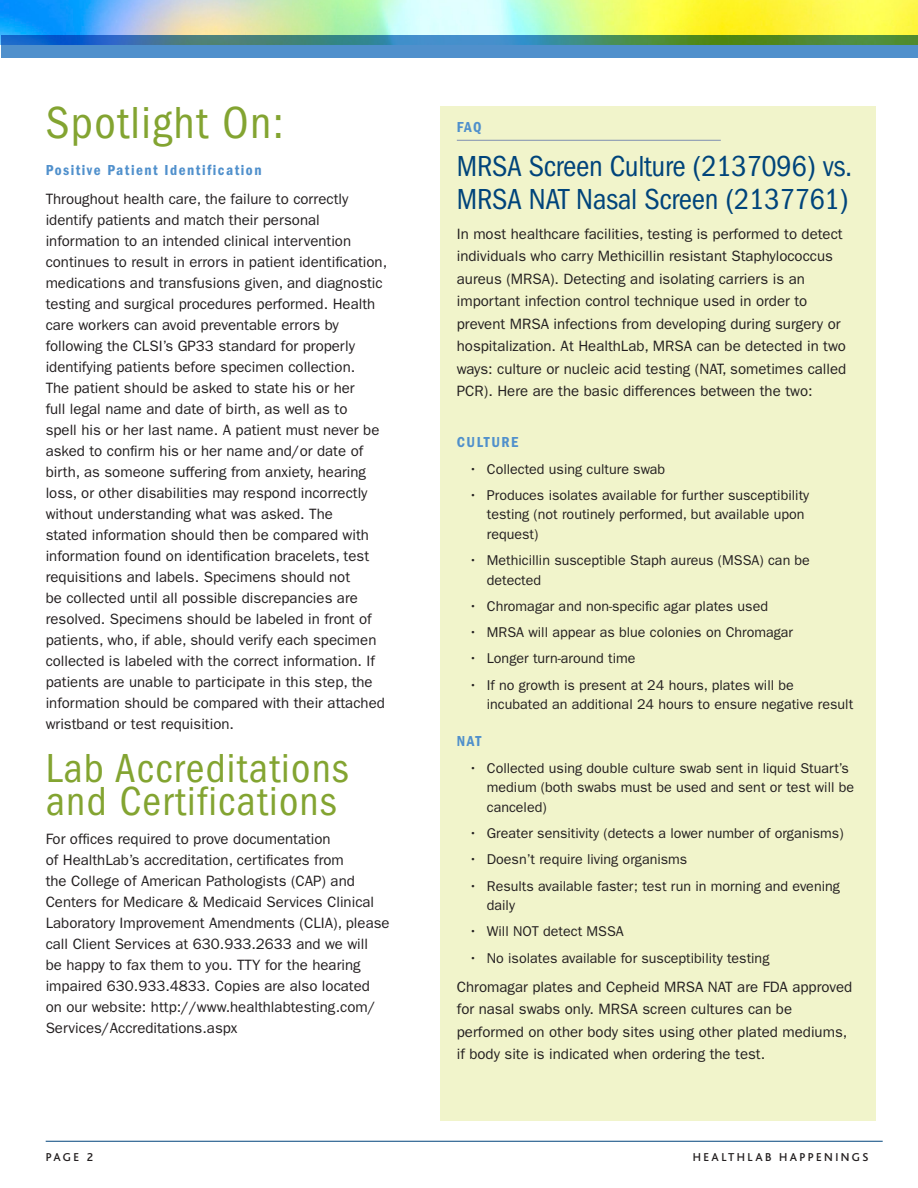
<style>
.page{position:relative;width:918px;height:1188px;background:#fff}
.page>*{position:absolute;margin:0;border:0;box-sizing:border-box;transform-origin:0 0}
.t1{font:condensed 46.5px "ITC Franklin Gothic Std";letter-spacing:.03em;color:#83a431}
.t2{font:condensed 42px/33px "ITC Franklin Gothic Std";letter-spacing:.03em;color:#83a431}
.heading{font:condensed 30px/33px "ITC Franklin Gothic Std";letter-spacing:-.01em;color:#00447b}
.t3{font:15px/21px "ITC Franklin Gothic Std";color:#231f20}
.section_head{font:15px "ITC Franklin Gothic Std Dm Cd";letter-spacing:.1em;color:#5090cc}
.t4{font:14.25px/19.5px "ITC Franklin Gothic Std";color:#231f20}
.t5{font:500 12px "Bliss";letter-spacing:.2em;color:#231f20}
</style>
<div class="page">
<img style="left:1px;top:0;width:917px;height:36px">
<svg style="left:1px;top:36px;width:917px;height:22px;background:#498aab"></svg>
<hr style="left:46px;top:1141px;width:837px;height:1px;background:#00447b">
<div style="left:440px;top:106px;width:435px;height:1015px;background:#f1f4cb"></div>
<hr style="left:457px;top:140px;width:264px;height:1px;background:#7f8eb1">
<p class="t1" style="left:46px;top:96px;width:240px">Spotlight On:</p>
<p class="section_head" style="left:46px;top:162px;width:217px">Positive Patient Identification</p>
<p class="t3" style="left:46px;top:189px;width:343px">Throughout health care, the failure to correctly identify patients and match their personal information to an intended clinical intervention continues to result in errors in patient identification, medications and transfusions given, and diagnostic testing and surgical procedures performed. Health care workers can avoid preventable errors by following the CLSI’s GP33 standard for properly identifying patients before specimen collection.<br>The patient should be asked to state his or her<br>full legal name and date of birth, as well as to<br>spell his or her last name. A patient must never be asked to confirm his or her name and/or date of birth, as someone suffering from anxiety, hearing loss, or other disabilities may respond incorrectly without understanding what was asked. The<br>stated information should then be compared with information found on identification bracelets, test requisitions and labels. Specimens should not<br>be collected until all possible discrepancies are resolved. Specimens should be labeled in front of patients, who, if able, should verify each specimen collected is labeled with the correct information. If patients are unable to participate in this step, the information should be compared with their attached wristband or test requisition.</p>
<p class="t2" style="left:46px;top:752px;width:305px">Lab Accreditations and Certifications</p>
<p class="t3" style="left:46px;top:828px;width:345px">For offices required to prove documentation<br>of HealthLab’s accreditation, certificates from<br>the College of American Pathologists (CAP) and Centers for Medicare &amp; Medicaid Services Clinical Laboratory Improvement Amendments (CLIA), please call Client Services at 630.933.2633 and we will<br>be happy to fax them to you. TTY for the hearing impaired 630.933.4833. Copies are also located on our website: http://www.healthlabtesting.com/ Services/Accreditations.aspx</p>
<p class="section_head" style="left:457px;top:118px;width:26px">FAQ</p>
<p class="heading" style="left:457px;top:150px;width:397px">MRSA Screen Culture (2137096) vs.<br>MRSA NAT Nasal Screen (2137761)</p>
<p class="t3" style="left:457px;top:223px;width:391px;line-height:22.5px">In most healthcare facilities, testing is performed to detect individuals who carry Methicillin resistant Staphylococcus aureus (MRSA). Detecting and isolating carriers is an important infection control technique used in order to prevent MRSA infections from developing during surgery or hospitalization. At HealthLab, MRSA can be detected in two ways: culture or nucleic acid testing (NAT, sometimes called PCR). Here are the basic differences between the two:</p>
<p class="section_head" style="left:457px;top:433px;width:63px">CULTURE</p>
<p class="t4" style="left:469px;top:459px;width:198px">• Collected using culture swab</p>
<p class="t4" style="left:487px;top:485px;width:324px;text-indent:-18px">• Produces isolates available for further susceptibility testing (not routinely performed, but available upon request)</p>
<p class="t4" style="left:487px;top:551px;width:325px;text-indent:-18px">• Methicillin susceptible Staph aureus (MSSA) can be detected</p>
<p class="t4" style="left:469px;top:596px;width:301px">• Chromagar and non-specific agar plates used</p>
<p class="t4" style="left:469px;top:623px;width:326px">• MRSA will appear as blue colonies on Chromagar</p>
<p class="t4" style="left:469px;top:649px;width:168px">• Longer turn-around time</p>
<p class="t4" style="left:487px;top:675px;width:368px;text-indent:-18px">• If no growth is present at 24 hours, plates will be incubated an additional 24 hours to ensure negative result</p>
<p class="section_head" style="left:457px;top:732px;width:26px">NAT</p>
<p class="t4" style="left:487px;top:758px;width:369px;text-indent:-18px">• Collected using double culture swab sent in liquid Stuart’s medium (both swabs must be used and sent or test will be canceled)</p>
<p class="t4" style="left:469px;top:824px;width:376px">• Greater sensitivity (detects a lower number of organisms)</p>
<p class="t4" style="left:469px;top:850px;width:220px">• Doesn’t require living organisms</p>
<p class="t4" style="left:487px;top:876px;width:355px;text-indent:-18px">• Results available faster; test run in morning and evening daily</p>
<p class="t4" style="left:469px;top:922px;width:157px">• Will NOT detect MSSA</p>
<p class="t4" style="left:469px;top:948px;width:302px">• No isolates available for susceptibility testing</p>
<p class="t3" style="left:457px;top:976px;width:397px;line-height:22.5px">Chromagar plates and Cepheid MRSA NAT are FDA approved for nasal swabs only. MRSA screen cultures can be performed on other body sites using other plated mediums, if body site is indicated when ordering the test.</p>
<p class="t5" style="left:46px;top:1151px;width:49px">PAGE 2</p>
<p class="t5" style="left:693px;top:1151px;width:177px">HEALTHLAB HAPPENINGS</p>
</div>
